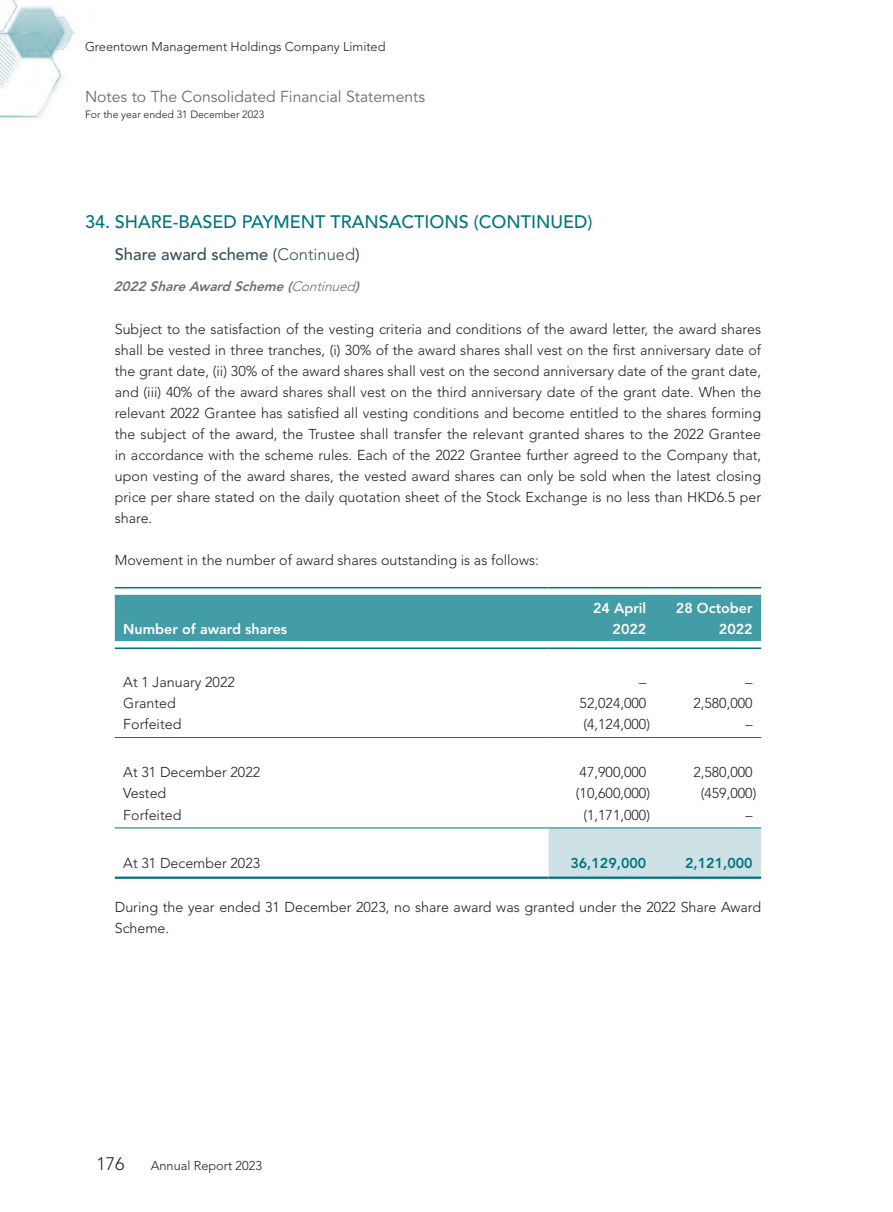
<style>
.page{position:relative;width:893px;height:1212px;background:#fff}
.page>*{position:absolute;margin:0;border:0;box-sizing:border-box;transform-origin:0 0}
.t1{font:500 18px "Avenir LT Std";color:#007481}
.t2{font:300 18px "Avenir LT Std";color:#231f20}
.t3{font:500 16.5px "Avenir LT Std";color:#394e5b}
.t4{font:15.75px "Avenir LT Std";color:#6c6d70}
.t5{font:300 14.25px/21px "Avenir LT Std";color:#231f20;text-align:justify}
.t6{font:800 14.25px/21px "Avenir LT Std";color:#fff;text-align:right}
.t7{font:800 14.25px "Avenir LT Std";color:#007481}
.t8{font:italic 800 13.5px "Avenir LT Std";color:#6c6d70}
.t9{font:300 12.75px "Avenir LT Std";color:#231f20}
.t10{font:300 10.5px "Avenir LT Std";color:#231f20}
.s1{font-weight:300}
</style>
<div class="page">
<img style="left:0;top:0;width:74px;height:119px">
<div style="left:115px;top:595px;width:646px;height:46px;background:#439da6"></div>
<div style="left:549px;top:828px;width:212px;height:48px;background:#cee2e5"></div>
<hr style="left:115px;top:587px;width:434px;height:1px;background:#007481">
<hr style="left:549px;top:587px;width:106px;height:1px;background:#007481">
<hr style="left:655px;top:587px;width:106px;height:1px;background:#007481">
<hr style="left:115px;top:647px;width:434px;height:2px;background:#007481">
<hr style="left:549px;top:647px;width:106px;height:2px;background:#007481">
<hr style="left:655px;top:647px;width:106px;height:2px;background:#007481">
<hr style="left:115px;top:737px;width:434px;height:1px;background:#007481">
<hr style="left:549px;top:737px;width:106px;height:1px;background:#007481">
<hr style="left:655px;top:737px;width:106px;height:1px;background:#007481">
<hr style="left:115px;top:827px;width:434px;height:1px;background:#007481">
<hr style="left:549px;top:827px;width:106px;height:1px;background:#007481">
<hr style="left:655px;top:827px;width:106px;height:1px;background:#007481">
<hr style="left:115px;top:876px;width:434px;height:3px;background:#007481">
<hr style="left:549px;top:876px;width:106px;height:3px;background:#007481">
<hr style="left:655px;top:876px;width:106px;height:3px;background:#007481">
<p class="t9" style="left:85px;top:39px;width:302px">Greentown Management Holdings Company Limited</p>
<p class="t4" style="left:85px;top:87px;width:342px">Notes to The Consolidated Financial Statements</p>
<p class="t10" style="left:85px;top:108px;width:181px">For the year ended 31 December 2023</p>
<p class="t1" style="left:85px;top:211px;width:509px">34. SHARE-BASED PAYMENT TRANSACTIONS (CONTINUED)</p>
<p class="t3" style="left:115px;top:245px;width:246px">Share award scheme (<span class="s1">Continued</span>)</p>
<p class="t8" style="left:114px;top:279px;width:251px">2022 ShareAward Scheme(<span class="s1">Continued</span>)</p>
<p class="t5" style="left:115px;top:319px;width:648px">Subject to the satisfaction of the vesting criteria and conditions of the award letter, the award shares shall be vested in three tranches, (i) 30% of the award shares shall vest on the first anniversary date of the grant date, (ii) 30% of the award shares shall vest on the second anniversary date of the grant date, and (iii) 40% of the award shares shall vest on the third anniversary date of the grant date. When the relevant 2022 Grantee has satisfied all vesting conditions and become entitled to the shares forming the subject of the award, the Trustee shall transfer the relevant granted shares to the 2022 Grantee in accordance with the scheme rules. Each of the 2022 Grantee further agreed to the Company that, upon vesting of the award shares, the vested award shares can only be sold when the latest closing price per share stated on the daily quotation sheet of the Stock Exchange is no less than HKD6.5 per share.</p>
<p class="t5" style="left:115px;top:550px;width:426px">Movement in the number of award shares outstanding is as follows:</p>
<p class="t6" style="left:123px;top:619px;width:165px">Number of award shares</p>
<p class="t6" style="left:593px;top:598px;width:55px">24 April<br>2022</p>
<p class="t6" style="left:676px;top:598px;width:78px">28 October<br>2022</p>
<p class="t5" style="left:123px;top:672px;width:113px">At 1 January 2022</p>
<p class="t5" style="left:639px;top:672px;width:9px">–</p>
<p class="t5" style="left:745px;top:672px;width:9px">–</p>
<p class="t5" style="left:123px;top:693px;width:54px">Granted</p>
<p class="t5" style="left:580px;top:693px;width:68px">52,024,000</p>
<p class="t5" style="left:693px;top:693px;width:61px">2,580,000</p>
<p class="t5" style="left:123px;top:714px;width:60px">Forfeited</p>
<p class="t5" style="left:583px;top:714px;width:68px">(4,124,000)</p>
<p class="t5" style="left:745px;top:714px;width:9px">–</p>
<p class="t5" style="left:123px;top:762px;width:138px">At 31 December 2022</p>
<p class="t5" style="left:580px;top:762px;width:68px">47,900,000</p>
<p class="t5" style="left:693px;top:762px;width:61px">2,580,000</p>
<p class="t5" style="left:123px;top:783px;width:45px">Vested</p>
<p class="t5" style="left:576px;top:783px;width:76px">(10,600,000)</p>
<p class="t5" style="left:701px;top:783px;width:57px">(459,000)</p>
<p class="t5" style="left:123px;top:804px;width:60px">Forfeited</p>
<p class="t5" style="left:583px;top:804px;width:68px">(1,171,000)</p>
<p class="t5" style="left:745px;top:804px;width:9px">–</p>
<p class="t5" style="left:123px;top:852px;width:138px">At 31 December 2023</p>
<p class="t7" style="left:570px;top:854px;width:77px">36,129,000</p>
<p class="t7" style="left:685px;top:854px;width:69px">2,121,000</p>
<p class="t5" style="left:115px;top:896px;width:648px">During the year ended 31 December 2023, no share award was granted under the 2022 Share Award<br>Scheme.</p>
<p class="t2" style="left:97px;top:1153px;width:30px">176</p>
<p class="t9" style="left:151px;top:1158px;width:113px">Annual Report 2023</p>
</div>
